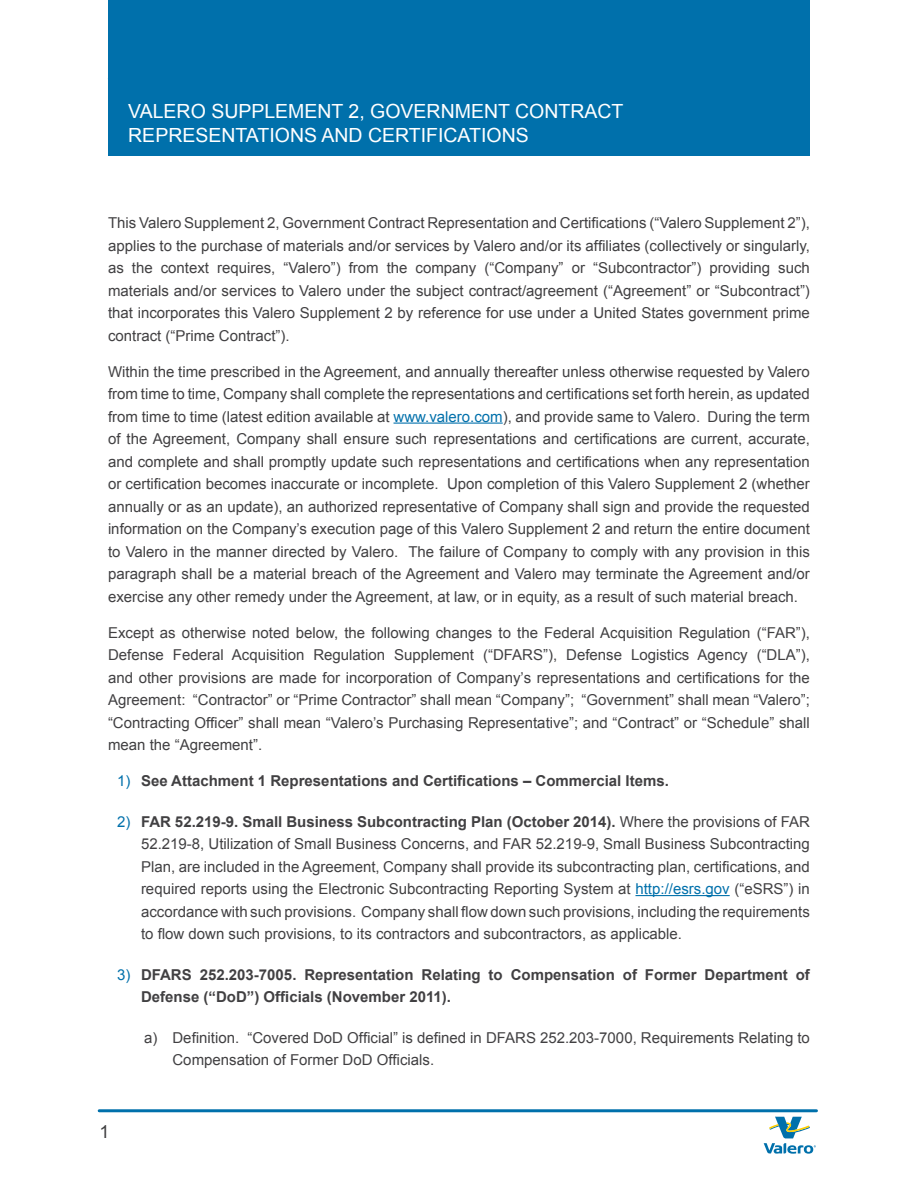
<style>
.page{position:relative;width:918px;height:1188px;background:#fff}
.page>*{position:absolute;margin:0;border:0;box-sizing:border-box;transform-origin:0 0}
.Heading_1_White{font:19.5px/24px "Arial";color:#fff}
.t1{font:18px "Arial";color:#414042}
.Body_Text{font:15px/22.5px "Arial";color:#414042;text-align:justify}
.t2{font:700 15px/22.5px "Arial";color:#414042}
.s1{color:#0070ab}
.s2{font-weight:400;color:#0070ab}
.s3{font-weight:700}
</style>
<div class="page">
<hr style="left:99px;top:1109px;width:717px;height:3px;background:#0070ab">
<svg style="left:764px;top:1117px;width:52px;height:37px"></svg>
<hr style="left:394px;top:423px;width:109px;height:1px;background:#0070ab">
<hr style="left:635px;top:895px;width:95px;height:1px;background:#0070ab">
<div style="left:108px;top:0;width:702px;height:156px;background:#0070ab"></div>
<p class="Heading_1_White" style="left:128px;top:99px;width:497px">VALERO SUPPLEMENT 2, GOVERNMENT CONTRACT<br>REPRESENTATIONS AND CERTIFICATIONS</p>
<p class="Body_Text" style="left:108px;top:212px;width:703px">This Valero Supplement 2, Government Contract Representation and Certifications (“Valero Supplement 2”), applies to the purchase of materials and/or services by Valero and/or its affiliates (collectively or singularly, as the context requires, “Valero”) from the company (“Company” or “Subcontractor”) providing such materials and/or services to Valero under the subject contract/agreement (“Agreement” or “Subcontract”) that incorporates this Valero Supplement 2 by reference for use under a United States government prime contract (“Prime Contract”).</p>
<p class="Body_Text" style="left:108px;top:360px;width:703px">Within the time prescribed in the Agreement, and annually thereafter unless otherwise requested by Valero from time to time, Company shall complete the representations and certifications set forth herein, as updated from time to time (latest edition available at <span class="s1">www.valero.com</span>), and provide same to Valero. During the term of the Agreement, Company shall ensure such representations and certifications are current, accurate, and complete and shall promptly update such representations and certifications when any representation or certification becomes inaccurate or incomplete. Upon completion of this Valero Supplement 2 (whether annually or as an update), an authorized representative of Company shall sign and provide the requested information on the Company’s execution page of this Valero Supplement 2 and return the entire document to Valero in the manner directed by Valero. The failure of Company to comply with any provision in this paragraph shall be a material breach of the Agreement and Valero may terminate the Agreement and/or exercise any other remedy under the Agreement, at law, or in equity, as a result of such material breach.</p>
<p class="Body_Text" style="left:108px;top:621px;width:703px">Except as otherwise noted below, the following changes to the Federal Acquisition Regulation (“FAR”), Defense Federal Acquisition Regulation Supplement (“DFARS”), Defense Logistics Agency (“DLA”), and other provisions are made for incorporation of Company’s representations and certifications for the Agreement: “Contractor” or “Prime Contractor” shall mean “Company”; “Government” shall mean “Valero”; “Contracting Officer” shall mean “Valero’s Purchasing Representative”; and “Contract” or “Schedule” shall mean the “Agreement”.</p>
<p class="t2" style="left:117px;top:770px;width:553px"><span class="s2">1)</span> See Attachment 1 Representations and Certifications – Commercial Items.</p>
<p class="Body_Text" style="left:141px;top:810px;width:670px;text-indent:-24px"><span class="s1">2)</span> <span class="s3">FAR 52.219-9. Small Business Subcontracting Plan (October 2014).</span> Where the provisions of FAR 52.219-8, Utilization of Small Business Concerns, and FAR 52.219-9, Small Business Subcontracting Plan, are included in the Agreement, Company shall provide its subcontracting plan, certifications, and required reports using the Electronic Subcontracting Reporting System at <span class="s1">http://esrs.gov</span> (“eSRS”) in accordance with such provisions. Company shall flow down such provisions, including the requirements to flow down such provisions, to its contractors and subcontractors, as applicable.</p>
<p class="t2" style="left:141px;top:963px;width:670px;text-indent:-24px"><span class="s2">3)</span> DFARS 252.203-7005. Representation Relating to Compensation of Former Department of<br>Defense (“DoD”) Officials (November 2011).</p>
<p class="Body_Text" style="left:172px;top:1026px;width:639px;text-indent:-28px">a) Definition. “Covered DoD Official” is defined in DFARS 252.203-7000, Requirements Relating to<br>Compensation of Former DoD Officials.</p>
<p class="t1" style="left:99px;top:1120px;width:12px">1</p>
</div>
